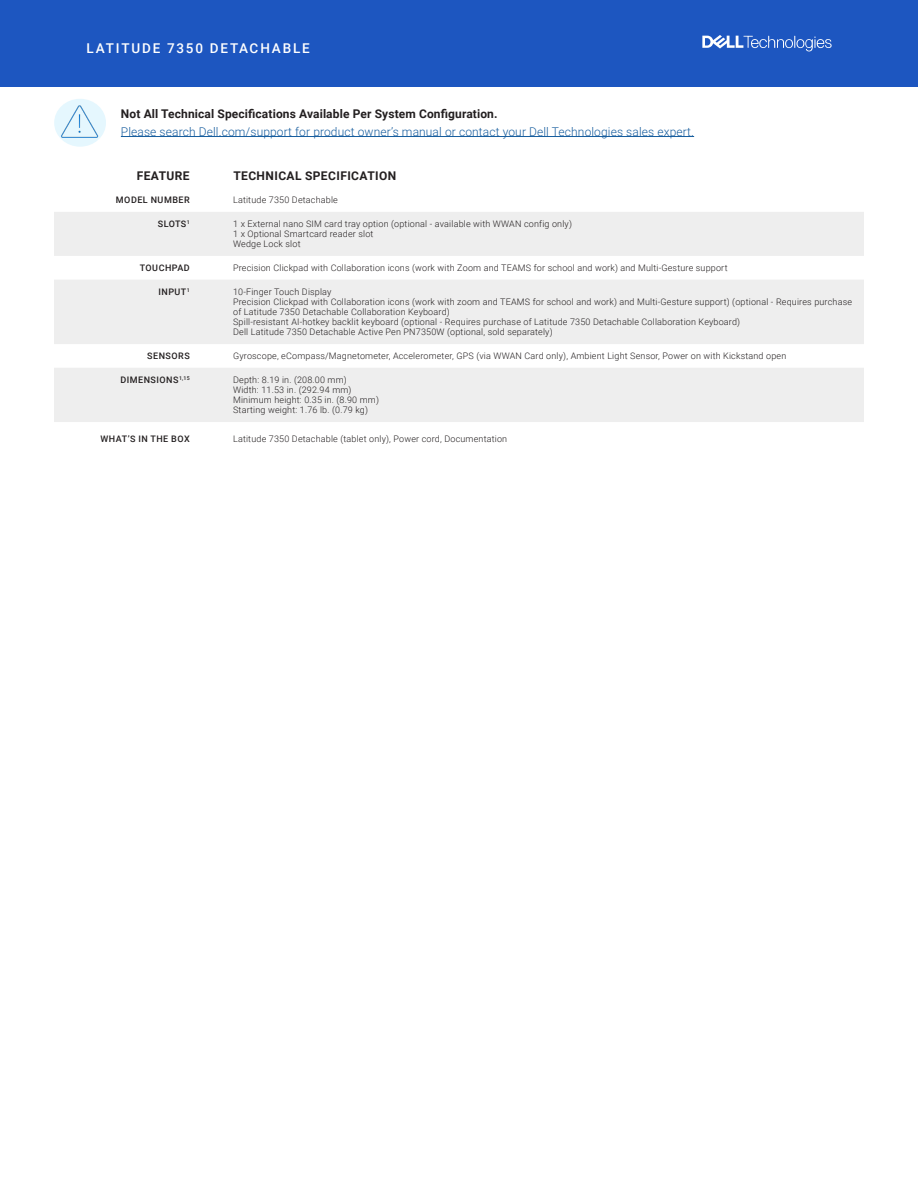
<style>
.page{position:relative;width:918px;height:1188px;background:#fff}
.page>*{position:absolute;margin:0;border:0;box-sizing:border-box;transform-origin:0 0}
.t1{font:500 13.5px "Roboto";letter-spacing:.135em;color:#fff}
.t2{font:300 12px "Roboto";letter-spacing:.01em;color:#175d9e}
.t3{font:700 12px "Roboto";letter-spacing:.01em;color:#231f20}
.t4{font:700 12px "Roboto";letter-spacing:.035em;color:#231f20}
.t5{font:300 9px/10.2px "Roboto";letter-spacing:.02em;color:#231f20}
.t6{font:500 9px "Roboto";letter-spacing:.055em;color:#231f20}
</style>
<div class="page">
<hr style="left:121px;top:136px;width:573px;height:1px;background:#175d9e">
<div style="left:54px;top:99px;width:52px;height:48px;background:#e5f7fe;border-radius:50%"></div>
<img style="left:60px;top:103px;width:40px;height:38px">
<svg style="left:54px;top:212px;width:810px;height:210px;fill:#eee"></svg>
<div style="left:0;top:0;width:918px;height:86px;background:#1d56c0"></div>
<svg style="left:702px;top:35px;width:130px;height:16px"></svg>
<p class="t1" style="left:86px;top:39px;width:225px">LATITUDE 7350 DETACHABLE</p>
<p class="t3" style="left:121px;top:105px;width:378px">Not All Technical Specifications Available Per System Configuration.</p>
<p class="t2" style="left:121px;top:123px;width:575px">Please search Dell.com/support for product owner’s manual or contact your Dell Technologies sales expert.</p>
<p class="t4" style="left:137px;top:167px;width:54px">FEATURE</p>
<p class="t4" style="left:233px;top:167px;width:164px">TECHNICAL SPECIFICATION</p>
<p class="t6" style="left:116px;top:194px;width:75px">MODEL NUMBER</p>
<p class="t5" style="left:233px;top:195px;width:106px">Latitude 7350 Detachable</p>
<p class="t6" style="left:158px;top:217px;width:34px">SLOTS<sup>1</sup></p>
<p class="t5" style="left:233px;top:218px;width:340px">1 x External nano SIM card tray option (optional - available with WWAN config only)<br>1 x Optional Smartcard reader slot</p>
<p class="t5" style="left:233px;top:239px;width:69px">Wedge Lock slot</p>
<p class="t6" style="left:140px;top:261px;width:52px">TOUCHPAD</p>
<p class="t5" style="left:233px;top:262px;width:496px">Precision Clickpad with Collaboration icons (work with Zoom and TEAMS for school and work) and Multi-Gesture support</p>
<p class="t6" style="left:158px;top:285px;width:33px">INPUT<sup>1</sup></p>
<p class="t5" style="left:233px;top:286px;width:100px">10-Finger Touch Display</p>
<p class="t5" style="left:233px;top:296px;width:620px">Precision Clickpad with Collaboration icons (work with zoom and TEAMS for school and work) and Multi-Gesture support) (optional - Requires purchase of Latitude 7350 Detachable Collaboration Keyboard)</p>
<p class="t5" style="left:233px;top:317px;width:509px">Spill-resistant AI-hotkey backlit keyboard (optional - Requires purchase of Latitude 7350 Detachable Collaboration Keyboard)</p>
<p class="t5" style="left:233px;top:327px;width:321px">Dell Latitude 7350 Detachable Active Pen PN7350W (optional, sold separately)</p>
<p class="t6" style="left:147px;top:350px;width:44px">SENSORS</p>
<p class="t5" style="left:233px;top:350px;width:555px">Gyroscope, eCompass/Magnetometer, Accelerometer, GPS (via WWAN Card only), Ambient Light Sensor, Power on with Kickstand open</p>
<p class="t6" style="left:120px;top:373px;width:71px">DIMENSIONS<sup>1,15</sup></p>
<p class="t5" style="left:233px;top:374px;width:115px">Depth: 8.19 in. (208.00 mm)</p>
<p class="t5" style="left:233px;top:384px;width:120px">Width: 11.53 in. (292.94 mm)</p>
<p class="t5" style="left:233px;top:395px;width:147px">Minimum height: 0.35 in. (8.90 mm)</p>
<p class="t5" style="left:233px;top:405px;width:136px">Starting weight: 1.76 lb. (0.79 kg)</p>
<p class="t6" style="left:101px;top:433px;width:91px">WHAT’S IN THE BOX</p>
<p class="t5" style="left:233px;top:434px;width:276px">Latitude 7350 Detachable (tablet only), Power cord, Documentation</p>
</div>
